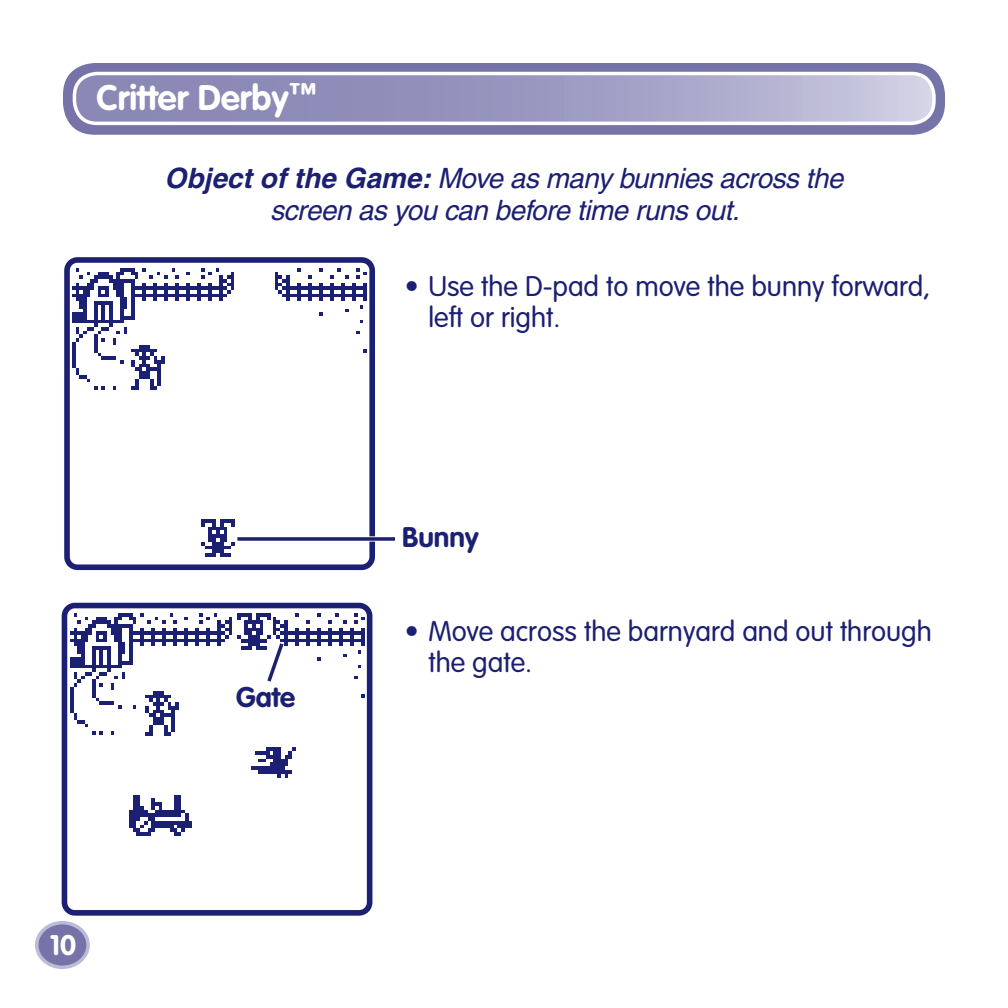
<style>
.page{position:relative;width:1008px;height:1008px;background:#fff}
.page>*{position:absolute;margin:0;border:0;box-sizing:border-box;transform-origin:0 0}
.t1{font:700 35px "VAG Rounded";color:#fff}
.Bullet{font:300 28px/31.5px "VAG Rounded";color:#1c2072}
.Body{font:italic 28px/31.5px "Helvetica";letter-spacing:-.02em;color:#1c2072;text-align:center}
.callouts{font:700 28px "VAG Rounded";color:#1c2072}
.t2{font:700 28px "VAG Rounded";color:#fff}
.s1{font-weight:700}
</style>
<div class="page">
<div style="left:63px;top:63px;width:882px;height:72px;background:#7673a8;border-radius:32px"></div>
<svg style="left:74px;top:74px;width:860px;height:49px"></svg>
<div style="left:73px;top:72px;width:863px;height:53px;border:4px solid #fff;border-radius:23px"></div>
<div style="left:64px;top:257px;width:311px;height:313px;border:6px solid #1c2072;border-radius:10px"></div>
<img style="left:73px;top:268px;width:294px;height:289px">
<img style="left:198px;top:520px;width:36px;height:36px">
<img style="left:132px;top:346px;width:33px;height:44px">
<div style="left:37px;top:923px;width:51px;height:44px;background:#7673a8;border-radius:50%"></div>
<div style="left:35px;top:921px;width:55px;height:48px;border:4px solid #bdbcd8;border-radius:50%"></div>
<div style="left:62px;top:603px;width:310px;height:313px;border:6px solid #1c2072;border-radius:10px"></div>
<img style="left:70px;top:614px;width:294px;height:222px">
<img style="left:234px;top:613px;width:36px;height:37px">
<img style="left:129px;top:791px;width:67px;height:44px">
<img style="left:252px;top:748px;width:44px;height:29px">
<img style="left:145px;top:691px;width:33px;height:44px">
<div style="left:237px;top:536px;width:158px;height:6px;background:#fff"></div>
<svg style="left:237px;top:537px;width:158px;height:4px"></svg>
<svg style="left:265px;top:639px;width:21px;height:47px"></svg>
<p class="t1" style="left:96px;top:78px;width:222px">Critter Derby<sup>™</sup></p>
<p class="Body" style="left:165px;top:162px;width:680px"><span class="s1">Object of the Game:</span> Move as many bunnies across the screen as you can before time runs out.</p>
<p class="Bullet" style="left:428px;top:270px;width:504px;text-indent:-24px">• Use the D-pad to move the bunny forward, left or right.</p>
<p class="callouts" style="left:402px;top:521px;width:78px">Bunny</p>
<p class="callouts" style="left:236px;top:681px;width:61px">Gate</p>
<p class="Bullet" style="left:428px;top:615px;width:505px;text-indent:-24px">• Move across the barnyard and out through the gate.</p>
<p class="t2" style="left:50px;top:929px;width:28px">10</p>
</div>
